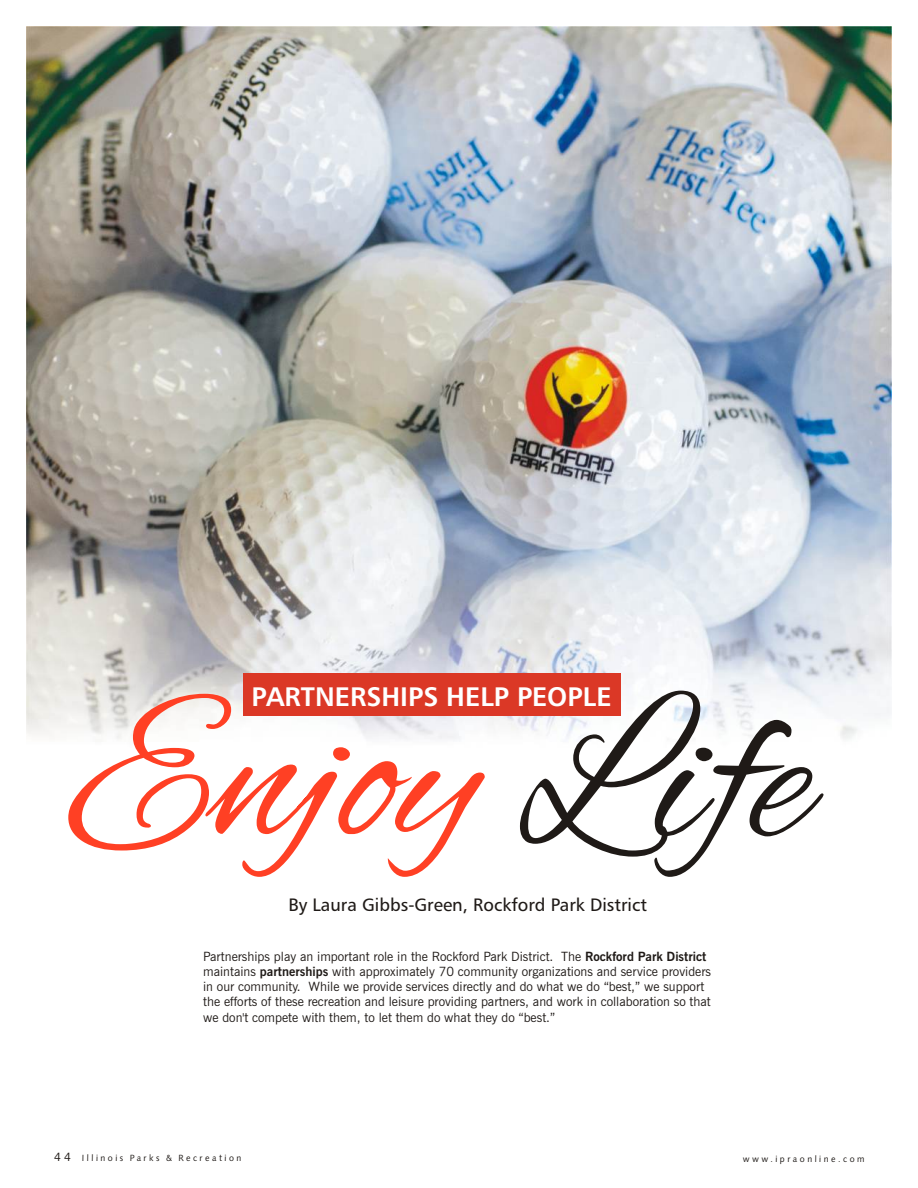
<style>
.page{position:relative;width:918px;height:1188px;background:#fff}
.page>*{position:absolute;margin:0;border:0;box-sizing:border-box;transform-origin:0 0}
.t1{font:26.85px "Humanist 777 BT Roman B,Bold";color:#fff}
.t2{font:18px "Humanist 777 BT Roman B";color:#1f1a17}
.t3{font:12.75px/15.3px "News Gothic BT";color:#1f1a17}
.t4{font:12px "Humanist 531 BT Roman A";color:#1f1a17}
.t5{font:9px "Humanist 531 BT Roman A";letter-spacing:.28em;color:#1f1a17}
.s1{font-weight:700}
</style>
<div class="page">
<img style="left:27px;top:27px;width:864px;height:800px">
<svg style="left:68px;top:694px;width:417px;height:183px"></svg>
<svg style="left:520px;top:691px;width:304px;height:186px"></svg>
<div style="left:243px;top:673px;width:378px;height:43px;background:#db3826"></div>
<h1 class="t1" style="left:252px;top:685px;width:362px">PARTNERSHIPS HELP PEOPLE</h1>
<h2 class="t2" style="left:288px;top:898px;width:360px">By Laura Gibbs-Green, Rockford Park District</h2>
<p class="t3" style="left:203px;top:950px;width:509px">Partnerships play an important role in the Rockford Park District. The <span class="s1">Rockford Park District </span>maintains <span class="s1">partnerships</span> with approximately 70 community organizations and service providers in our community. While we provide services directly and do what we do “best,” we support the efforts of these recreation and leisure providing partners, and work in collaboration so that we don't compete with them, to let them do what they do “best.”</p>
<p class="t4" style="left:54px;top:1152px;width:18px">4 4</p>
<p class="t5" style="left:82px;top:1154px;width:161px">Illinois Parks &amp; Recreation</p>
<p class="t5" style="left:743px;top:1155px;width:123px">www.ipraonline.com</p>
</div>
